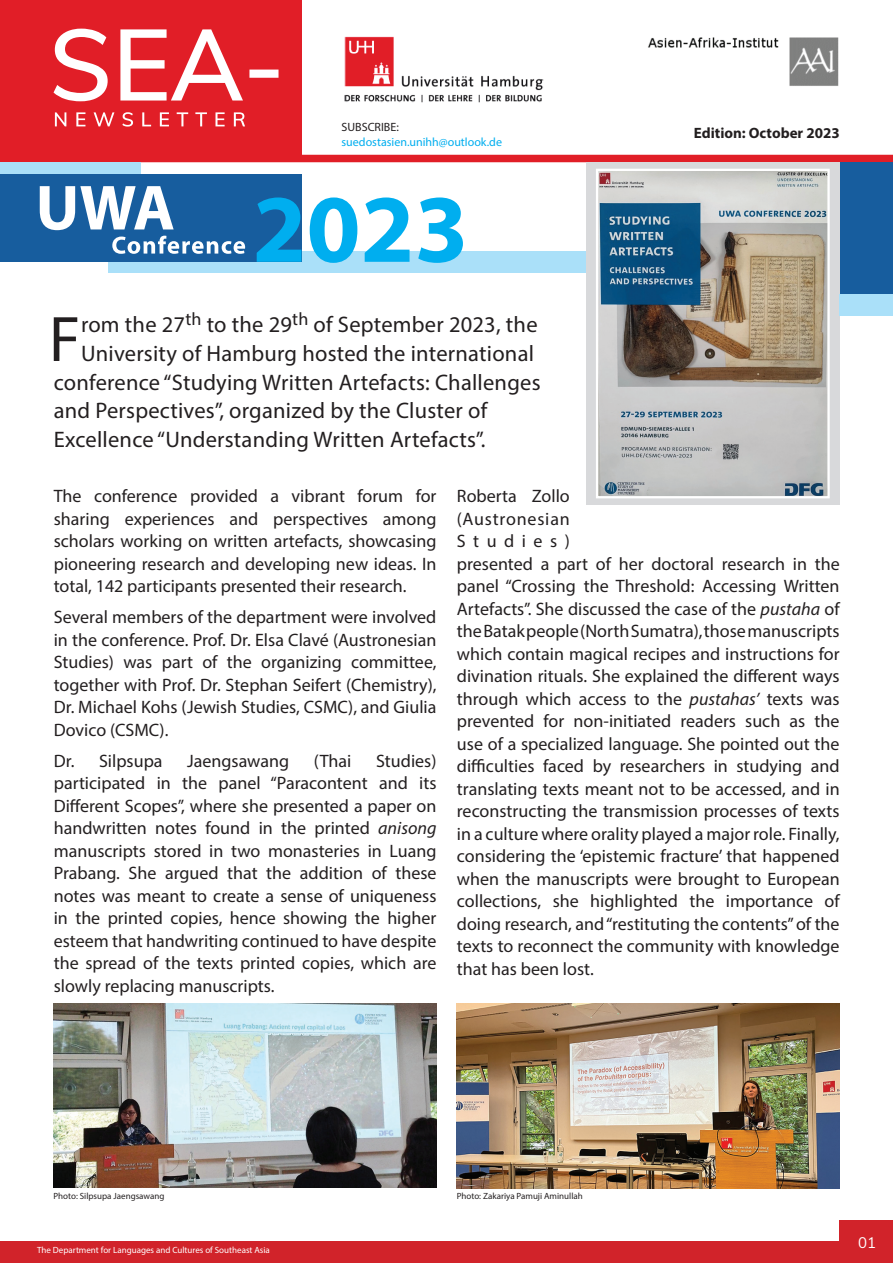
<style>
.page{position:relative;width:893px;height:1263px;background:#fff}
.page>*{position:absolute;margin:0;border:0;box-sizing:border-box;transform-origin:0 0}
.t1{font:64.8px "Myriad Pro";color:#231f20}
.t2{font:22.5px "Myriad Pro";letter-spacing:.01em;color:#231f20}
.t3{font:18px/22.5px "Myriad Pro";color:#231f20;text-align:justify}
.t4{font:700 15px "Myriad Pro";color:#231f20}
.t5{font:15px "Muli";color:#fff}
.t6{font:12px "Myriad Pro";color:#00aeef}
.t7{font:12px "Myriad Pro";color:#231f20}
.t8{font:9px "Myriad Pro";color:#231f20}
.t9{font:9px "Myriad Pro";color:#fff}
.s1{font-style:italic}
</style>
<div class="page">
<img style="left:344px;top:36px;width:200px;height:67px">
<img style="left:648px;top:37px;width:191px;height:49px">
<div style="left:0;top:1242px;width:893px;height:21px;background:#d1232a"></div>
<div style="left:0;top:155px;width:893px;height:7px;background:#e11e27"></div>
<div style="left:0;top:0;width:301px;height:160px;background:#e11e27"></div>
<svg style="left:55px;top:112px;width:190px;height:15px"></svg>
<svg style="left:54px;top:29px;width:225px;height:72px"></svg>
<div style="left:754px;top:162px;width:139px;height:132px;background:#175d9e"></div>
<div style="left:840px;top:1220px;width:53px;height:43px;background:#d1232a"></div>
<div style="left:586px;top:162px;width:254px;height:343px;background:#d8d9db"></div>
<img style="left:599px;top:172px;width:228px;height:323px">
<div style="left:596px;top:169px;width:234px;height:329px;border:2px solid #fff"></div>
<div style="left:0;top:162px;width:141px;height:22px;background:#aae0f9"></div>
<div style="left:839px;top:294px;width:54px;height:22px;background:#aae0f9"></div>
<div style="left:108px;top:251px;width:478px;height:22px;background:#aae0f9"></div>
<div style="left:0;top:175px;width:301px;height:87px;background:#175d9e"></div>
<svg style="left:40px;top:186px;width:134px;height:44px"></svg>
<svg style="left:257px;top:197px;width:206px;height:66px"></svg>
<svg style="left:112px;top:236px;width:133px;height:18px"></svg>
<img style="left:457px;top:1003px;width:382px;height:185px">
<img style="left:54px;top:1003px;width:382px;height:184px">
<p class="t7" style="left:342px;top:120px;width:59px">SUBSCRIBE:</p>
<p class="t6" style="left:342px;top:134px;width:162px">suedostasien.unihh@outlook.de</p>
<h1 class="t1" style="left:49px;top:299px;width:33px">F</h1>
<p class="t2" style="left:81px;top:311px;width:458px">rom the 27<sup>th</sup> to the 29<sup>th</sup> of September 2023, the</p>
<p class="t2" style="left:81px;top:340px;width:454px">University of Hamburg hosted the international</p>
<p class="t2" style="left:54px;top:368px;width:488px">conference “Studying Written Artefacts: Challenges</p>
<p class="t2" style="left:54px;top:397px;width:435px">and Perspectives”, organized by the Cluster of</p>
<p class="t2" style="left:54px;top:425px;width:433px">Excellence “Understanding Written Artefacts”.</p>
<p class="t4" style="left:694px;top:123px;width:147px">Edition: October 2023</p>
<p class="t3" style="left:54px;top:484px;width:384px">The conference provided a vibrant forum for sharing experiences and perspectives among scholars working on written artefacts, showcasing pioneering research and developing new ideas. In total, 142 participants presented their research.</p>
<p class="t3" style="left:54px;top:605px;width:384px">Several members of the department were involved in the conference. Prof. Dr. Elsa Clavé (Austronesian Studies) was part of the organizing committee, together with Prof. Dr. Stephan Seifert (Chemistry), Dr. Michael Kohs (Jewish Studies, CSMC), and Giulia Dovico (CSMC).</p>
<p class="t3" style="left:54px;top:749px;width:110px">Dr. Silpsupa</p>
<p class="t3" style="left:187px;top:749px;width:103px">Jaengsawang</p>
<p class="t3" style="left:314px;top:749px;width:39px">(Thai</p>
<p class="t3" style="left:54px;top:749px;width:384px;text-indent:322px">Studies) participated in the panel “Paracontent and its Different Scopes”, where she presented a paper on handwritten notes found in the printed <span class="s1">anisong </span>manuscripts stored in two monasteries in Luang Prabang. She argued that the addition of these notes was meant to create a sense of uniqueness in the printed copies, hence showing the higher esteem that handwriting continued to have despite the spread of the texts printed copies, which are slowly replacing manuscripts.</p>
<p class="t3" style="left:457px;top:484px;width:384px;text-align:left">Roberta Zollo<br>(Austronesian<br>Studies)<br>presented a part of her doctoral research in the panel “Crossing the Threshold: Accessing Written Artefacts”. She discussed the case of the <span class="s1">pustaha</span> of the Batak people (North Sumatra), those manuscripts which contain magical recipes and instructions for divination rituals. She explained the different ways through which access to the <span class="s1">pustahas’</span> texts was prevented for non-initiated readers such as the use of a specialized language. She pointed out the difficulties faced by researchers in studying and translating texts meant not to be accessed, and in reconstructing the transmission processes of texts in a culture where orality played a major role. Finally, considering the ‘epistemic fracture’ that happened when the manuscripts were brought to European collections, she highlighted the importance of doing research, and “restituting the contents” of the texts to reconnect the community with knowledge that has been lost.</p>
<p class="t8" style="left:54px;top:1190px;width:112px">Photo: Silpsupa Jaengsawang</p>
<p class="t8" style="left:457px;top:1190px;width:128px">Photo: Zakariya Pamuji Aminullah</p>
<p class="t9" style="left:37px;top:1244px;width:234px">The Department for Languages and Cultures of Southeast Asia</p>
<p class="t5" style="left:858px;top:1232px;width:19px">01</p>
</div>
